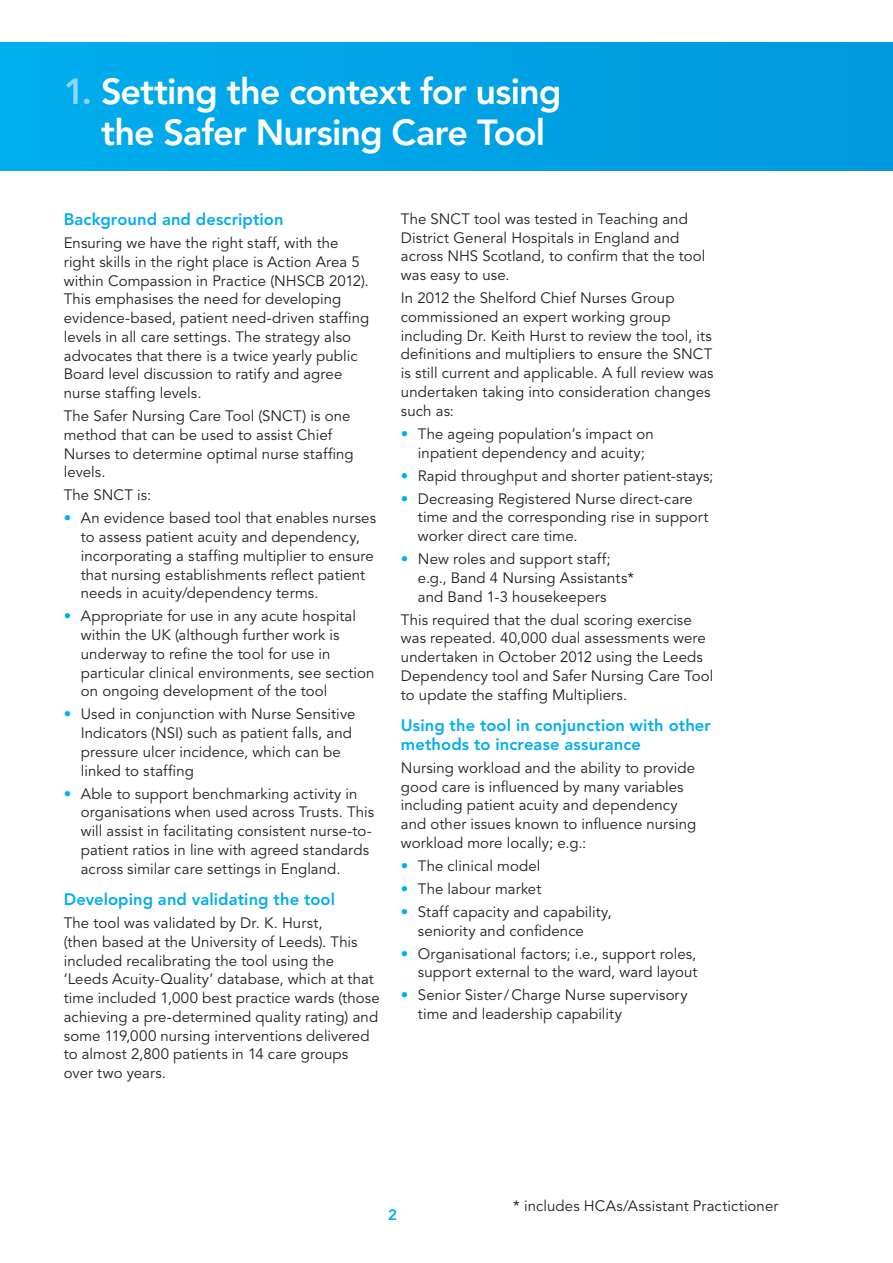
<style>
.page{position:relative;width:893px;height:1263px;background:#fff}
.page>*{position:absolute;margin:0;border:0;box-sizing:border-box;transform-origin:0 0}
.Big_head{font:800 36px/40.5px "Avenir LT Std";letter-spacing:-.025em;color:#fff;text-align:center}
.Subhead{font:800 16.5px/18.8px "Avenir LT Std";letter-spacing:.005em;color:#00aeef}
.body{font:15px/18.8px "Avenir LT Std";letter-spacing:.005em;color:#231f20}
.body_list{font:15px/18.8px "Avenir LT Std";letter-spacing:.005em;color:#231f20}
.Subhead-2{font:800 15px "Avenir LT Std";color:#00aeef}
.s1{color:#8dd7f7}
.s2{color:#00aeef}
</style>
<div class="page">
<div style="left:0;top:43px;width:893px;height:127px;background:#00a3e5"></div>
<p class="Big_head" style="left:64px;top:71px;width:499px"><span class="s1">1.</span> Setting the context for using the Safer Nursing Care Tool</p>
<p class="Subhead" style="left:64px;top:210px;width:221px">Background and description</p>
<p class="body" style="left:64px;top:234px;width:307px">Ensuring we have the right staff, with the right skills in the right place is Action Area 5 within Compassion in Practice (NHSCB 2012).<br>This emphasises the need for developing evidence-based, patient need-driven staffing levels in all care settings. The strategy also advocates that there is a twice yearly public Board level discussion to ratify and agree nurse staffing levels.</p>
<p class="body" style="left:64px;top:407px;width:291px">The Safer Nursing Care Tool (SNCT) is one method that can be used to assist Chief<br>Nurses to determine optimal nurse staffing levels.</p>
<p class="body" style="left:64px;top:486px;width:89px">The SNCT is:</p>
<p class="body_list" style="left:81px;top:509px;width:297px;text-indent:-17px"><span class="s2">•</span> An evidence based tool that enables nurses to assess patient acuity and dependency, incorporating a staffing multiplier to ensure that nursing establishments reflect patient needs in acuity/dependency terms.</p>
<p class="body_list" style="left:81px;top:607px;width:295px;text-indent:-17px"><span class="s2">•</span> Appropriate for use in any acute hospital within the UK (although further work is underway to refine the tool for use in particular clinical environments, see section on ongoing development of the tool</p>
<p class="body_list" style="left:81px;top:705px;width:276px;text-indent:-17px"><span class="s2">•</span> Used in conjunction with Nurse Sensitive Indicators (NSI) such as patient falls, and pressure ulcer incidence, which can be linked to staffing</p>
<p class="body_list" style="left:81px;top:784px;width:295px;text-indent:-17px"><span class="s2">•</span> Able to support benchmarking activity in organisations when used across Trusts. This will assist in facilitating consistent nurse-to&shy;patient ratios in line with agreed standards across similar care settings in England.</p>
<p class="Subhead" style="left:64px;top:890px;width:273px">Developing and validating the tool</p>
<p class="body" style="left:64px;top:914px;width:317px">The tool was validated by Dr. K. Hurst,<br>(then based at the University of Leeds). This included recalibrating the tool using the ‘Leeds Acuity-Quality’ database, which at that time included 1,000 best practice wards (those achieving a pre-determined quality rating) and some 119,000 nursing interventions delivered to almost 2,800 patients in 14 care groups over two years.</p>
<p class="body" style="left:401px;top:210px;width:306px">The SNCT tool was tested in Teaching and District General Hospitals in England and across NHS Scotland, to confirm that the tool was easy to use.</p>
<p class="body" style="left:401px;top:289px;width:314px">In 2012 the Shelford Chief Nurses Group commissioned an expert working group including Dr. Keith Hurst to review the tool, its definitions and multipliers to ensure the SNCT is still current and applicable. A full review was undertaken taking into consideration changes such as:</p>
<p class="body_list" style="left:401px;top:425px;width:254px;text-align:center"><span class="s2">•</span> The ageing population’s impact on inpatient dependency and acuity;</p>
<p class="body_list" style="left:401px;top:466px;width:314px"><span class="s2">•</span> Rapid throughput and shorter patient-stays;</p>
<p class="body_list" style="left:418px;top:489px;width:292px;text-indent:-17px"><span class="s2">•</span> Decreasing Registered Nurse direct-care time and the corresponding rise in support worker direct care time.</p>
<p class="body_list" style="left:418px;top:550px;width:218px;text-indent:-17px"><span class="s2">•</span> New roles and support staff; e.g., Band 4 Nursing Assistants* and Band 1-3 housekeepers</p>
<p class="body" style="left:401px;top:610px;width:314px">This required that the dual scoring exercise was repeated. 40,000 dual assessments were undertaken in October 2012 using the Leeds Dependency tool and Safer Nursing Care Tool to update the staffing Multipliers.</p>
<p class="Subhead" style="left:401px;top:716px;width:312px">Using the tool in conjunction with other methods to increase assurance</p>
<p class="body" style="left:401px;top:759px;width:297px">Nursing workload and the ability to provide good care is influenced by many variables including patient acuity and dependency and other issues known to influence nursing workload more locally; e.g.:</p>
<p class="body_list" style="left:401px;top:857px;width:141px"><span class="s2">•</span> The clinical model</p>
<p class="body_list" style="left:401px;top:880px;width:142px"><span class="s2">•</span> The labour market</p>
<p class="body_list" style="left:418px;top:903px;width:195px;text-indent:-17px"><span class="s2">•</span> Staff capacity and capability, seniority and confidence</p>
<p class="body_list" style="left:401px;top:944px;width:298px;text-align:right"><span class="s2">•</span> Organisational factors; i.e., support roles, support external to the ward, ward layout</p>
<p class="body_list" style="left:418px;top:986px;width:271px;text-indent:-17px"><span class="s2">•</span> Senior Sister/Charge Nurse supervisory time and leadership capability</p>
<p class="Subhead-2" style="left:388px;top:1206px;width:10px">2</p>
<p class="body" style="left:513px;top:1196px;width:267px">* includes HCAs/Assistant Practictioner</p>
</div>
